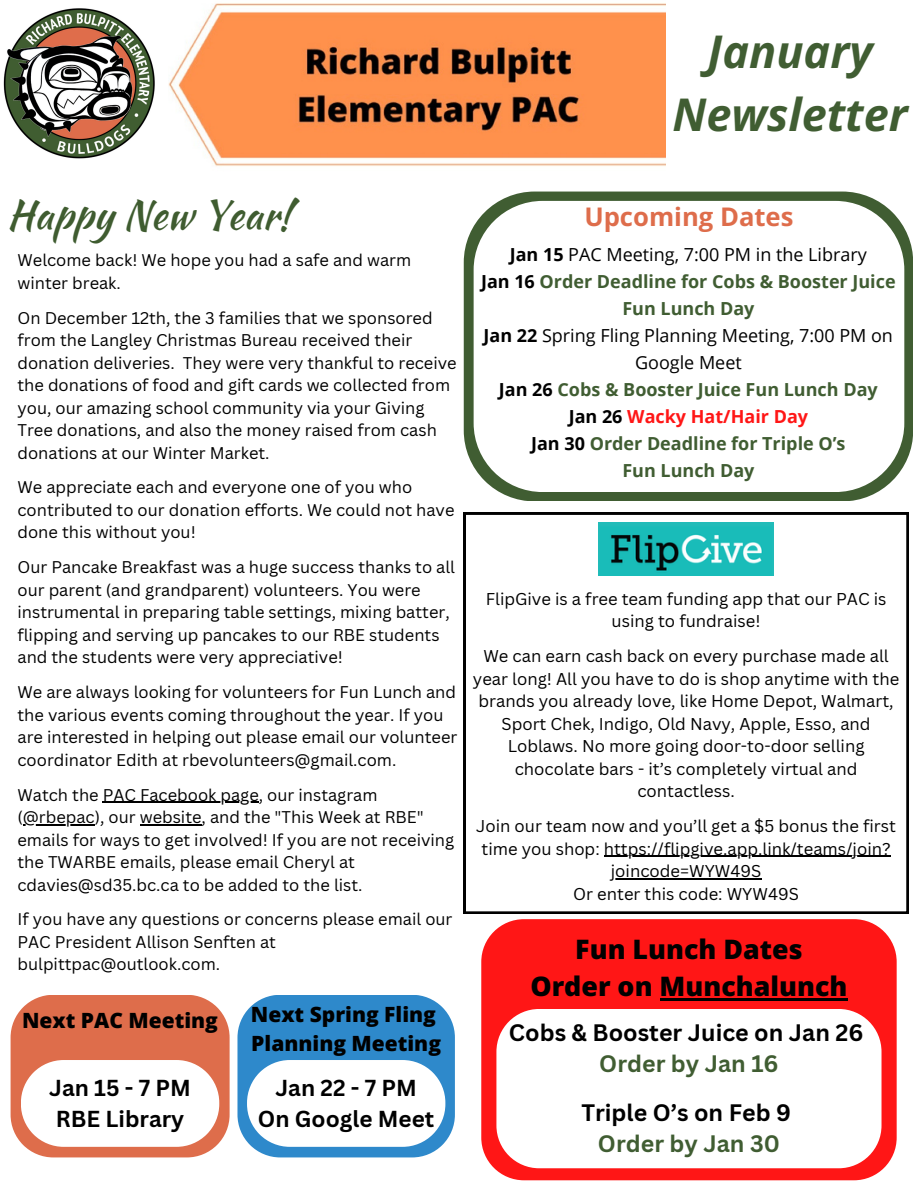
<style>
.page{position:relative;width:918px;height:1188px;background:#fff}
.page>*{position:absolute;margin:0;border:0;box-sizing:border-box;transform-origin:0 0}
.t1{font:italic 700 45px/63px "Open Sans";color:#405d32;text-align:center}
.t2{font:40.5px "Kaushan Script";color:#3f5c30}
.t3{font:800 26.85px "Open Sans";color:#000}
.t4{font:700 25.65px "Open Sans";color:#de6d4b}
.t5{font:700 23.25px "Canva Sans";color:#000}
.t6{font:700 23.25px "Canva Sans";color:#405d32}
.t7{font:700 22.5px "Canva Sans";color:#000}
.t8{font:800 21px "Open Sans";color:#000}
.t9{font:700 18px/27px "Open Sans";color:#405d32;text-align:center}
.t10{font:18px/27px "Open Sans";color:#000;text-align:center}
.t11{font:700 18px "Open Sans";color:#ff1616}
.t12{font:16.65px/22.5px "Canva Sans";color:#000;text-align:center}
.t13{font:16.5px/22.5px "Canva Sans";color:#000}
.s1{font-weight:700}
.s2{color:#000}
</style>
<div class="page">
<img style="left:168px;top:3px;width:498px;height:163px">
<img style="left:3px;top:8px;width:152px;height:151px">
<svg style="left:464px;top:192px;width:449px;height:309px;fill:#405d32"></svg>
<div style="left:474px;top:201px;width:430px;height:291px;background:#fff;border-radius:69px"></div>
<hr style="left:103px;top:802px;width:156px;height:1px;background:#000">
<hr style="left:23px;top:824px;width:72px;height:1px;background:#000">
<hr style="left:140px;top:824px;width:62px;height:1px;background:#000">
<svg style="left:464px;top:513px;width:444px;height:400px"></svg>
<hr style="left:604px;top:856px;width:287px;height:1px;background:#000">
<hr style="left:611px;top:878px;width:150px;height:1px;background:#000">
<svg style="left:11px;top:995px;width:219px;height:162px"></svg>
<svg style="left:237px;top:995px;width:218px;height:162px"></svg>
<div style="left:481px;top:919px;width:415px;height:261px;background:#ff1616;border-radius:43px"></div>
<div style="left:496px;top:1009px;width:386px;height:159px;background:#fff;border-radius:43px"></div>
<hr style="left:660px;top:998px;width:188px;height:2px;background:#000">
<p class="t1" style="left:672px;top:19px;width:237px">January<br>Newsletter</p>
<p class="t2" style="left:7px;top:185px;width:286px">Happy New Year!</p>
<p class="t4" style="left:584px;top:199px;width:211px">Upcoming Dates</p>
<p class="t10" style="left:510px;top:241px;width:359px"><span class="s1">Jan 15</span> PAC Meeting, 7:00 PM in the Library</p>
<p class="t9" style="left:481px;top:268px;width:416px"><span class="s2">Jan 16</span> Order Deadline for Cobs &amp; Booster Juice<br>Fun Lunch Day</p>
<p class="t10" style="left:484px;top:322px;width:411px"><span class="s1">Jan 22</span> Spring Fling Planning Meeting, 7:00 PM on<br>Google Meet</p>
<p class="t9" style="left:499px;top:376px;width:380px"><span class="s2">Jan 26</span> Cobs &amp; Booster Juice Fun Lunch Day</p>
<p class="t11" style="left:569px;top:404px;width:241px"><span class="s2">Jan 26</span> Wacky Hat/Hair Day</p>
<p class="t9" style="left:531px;top:430px;width:316px"><span class="s2">Jan 30</span> Order Deadline for Triple O’s</p>
<p class="t9" style="left:622px;top:457px;width:134px">Fun Lunch Day</p>
<p class="t13" style="left:18px;top:249px;width:395px">Welcome back! We hope you had a safe and warm winter break.</p>
<p class="t13" style="left:18px;top:306px;width:441px">On December 12th, the 3 families that we sponsored from the Langley Christmas Bureau received their donation deliveries. They were very thankful to receive the donations of food and gift cards we collected from you, our amazing school community via your Giving Tree donations, and also the money raised from cash donations at our Winter Market.</p>
<p class="t13" style="left:18px;top:476px;width:438px">We appreciate each and everyone one of you who contributed to our donation efforts. We could not have done this without you!</p>
<p class="t13" style="left:18px;top:556px;width:439px">Our Pancake Breakfast was a huge success thanks to all our parent (and grandparent) volunteers. You were instrumental in preparing table settings, mixing batter, flipping and serving up pancakes to our RBE students and the students were very appreciative!</p>
<p class="t13" style="left:18px;top:681px;width:441px">We are always looking for volunteers for Fun Lunch and the various events coming throughout the year. If you are interested in helping out please email our volunteer coordinator Edith at rbevolunteers@gmail.com.</p>
<p class="t13" style="left:18px;top:783px;width:438px">Watch the PAC Facebook page, our instagram (@rbepac), our website, and the "This Week at RBE" emails for ways to get involved! If you are not receiving the TWARBE emails, please email Cheryl at cdavies@sd35.bc.ca to be added to the list.</p>
<p class="t13" style="left:18px;top:908px;width:436px">If you have any questions or concerns please email our<br>PAC President Allison Senften at bulpittpac@outlook.com.</p>
<p class="t12" style="left:486px;top:587px;width:402px">FlipGive is a free team funding app that our PAC is using to fundraise!</p>
<p class="t12" style="left:473px;top:645px;width:428px">We can earn cash back on every purchase made all year long! All you have to do is shop anytime with the brands you already love, like Home Depot, Walmart, Sport Chek, Indigo, Old Navy, Apple, Esso, and Loblaws. No more going door-to-door selling chocolate bars - it’s completely virtual and contactless.</p>
<p class="t12" style="left:476px;top:814px;width:421px">Join our team now and you’ll get a $5 bonus the first time you shop: https://flipgive.app.link/teams/join? joincode=WYW49S</p>
<p class="t12" style="left:573px;top:882px;width:227px">Or enter this code: WYW49S</p>
<p class="t3" style="left:575px;top:930px;width:229px">Fun Lunch Dates</p>
<p class="t3" style="left:530px;top:967px;width:319px">Order on Munchalunch</p>
<p class="t5" style="left:509px;top:1016px;width:356px">Cobs &amp; Booster Juice on Jan 26</p>
<p class="t6" style="left:599px;top:1047px;width:181px">Order by Jan 16</p>
<p class="t5" style="left:581px;top:1096px;width:211px">Triple O’s on Feb 9</p>
<p class="t6" style="left:598px;top:1127px;width:183px">Order by Jan 30</p>
<p class="t8" style="left:22px;top:1006px;width:197px">Next PAC Meeting</p>
<p class="t8" style="left:251px;top:1000px;width:187px">Next Spring Fling</p>
<p class="t8" style="left:251px;top:1029px;width:191px">Planning Meeting</p>
<p class="t7" style="left:49px;top:1072px;width:143px">Jan 15 - 7 PM</p>
<p class="t7" style="left:56px;top:1103px;width:130px">RBE Library</p>
<p class="t7" style="left:275px;top:1072px;width:143px">Jan 22 - 7 PM</p>
<p class="t7" style="left:258px;top:1103px;width:178px">On Google Meet</p>
</div>
